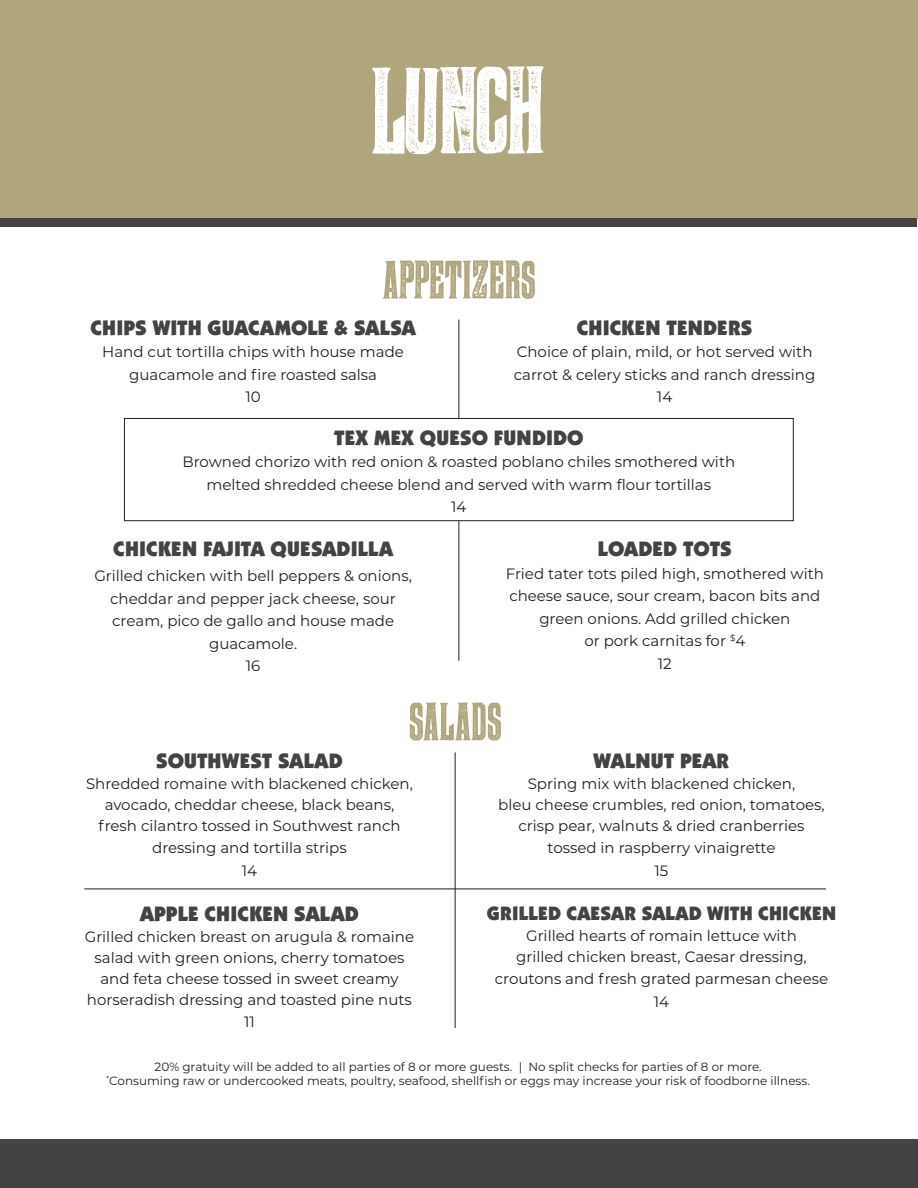
<style>
.page{position:relative;width:918px;height:1188px;background:#fff}
.page>*{position:absolute;margin:0;border:0;box-sizing:border-box;transform-origin:0 0}
.t1{font:124.35px "WTC BANGER";letter-spacing:-.015em;color:#fff}
.t2{font:54px "WTC BANGER";letter-spacing:-.005em;color:#b0a67d}
.t3{font:900 21px "ITC Kabel Std";letter-spacing:.005em;color:#434343}
.t4{font:900 19.5px "ITC Kabel Std";letter-spacing:.01em;color:#434343}
.t5{font:15px/22.5px "Montserrat";color:#231f20;text-align:center}
.t6{font:12px/14.4px "Montserrat";color:#231f20;text-align:center}
</style>
<div class="page">
<div style="left:0;top:0;width:918px;height:218px;background:#b0a67d"></div>
<div style="left:1px;top:218px;width:916px;height:9px;background:#434343"></div>
<div style="left:0;top:1139px;width:918px;height:49px;background:#434343"></div>
<hr style="left:459px;top:320px;width:1px;height:99px;background:#231f20">
<div style="left:124px;top:418px;width:669px;height:103px;border:1px solid #231f20"></div>
<hr style="left:459px;top:521px;width:1px;height:140px;background:#231f20">
<hr style="left:455px;top:752px;width:1px;height:276px;background:#231f20">
<hr style="left:84px;top:889px;width:742px;height:1px;background:#231f20">
<h1 class="t1" style="left:372px;top:40px;width:176px">LUNCH</h1>
<h2 class="t2" style="left:382px;top:249px;width:155px">APPETIZERS</h2>
<h3 class="t3" style="left:90px;top:315px;width:327px">CHIPS WITH GUACAMOLE &amp; SALSA</h3>
<p class="t5" style="left:102px;top:340px;width:303px">Hand cut tortilla chips with house made guacamole and fire roasted salsa<br>10</p>
<h3 class="t3" style="left:577px;top:315px;width:177px">CHICKEN TENDERS</h3>
<p class="t5" style="left:514px;top:340px;width:303px">Choice of plain, mild, or hot served with carrot &amp; celery sticks and ranch dressing<br>14</p>
<h3 class="t3" style="left:334px;top:424px;width:251px">TEX MEX QUESO FUNDIDO</h3>
<p class="t5" style="left:182px;top:450px;width:554px">Browned chorizo with red onion &amp; roasted poblano chiles smothered with melted shredded cheese blend and served with warm flour tortillas<br>14</p>
<h3 class="t3" style="left:113px;top:536px;width:281px">CHICKEN FAJITA QUESADILLA</h3>
<p class="t5" style="left:94px;top:564px;width:319px">Grilled chicken with bell peppers &amp; onions, cheddar and pepper jack cheese, sour cream, pico de gallo and house made guacamole.<br>16</p>
<h3 class="t3" style="left:598px;top:536px;width:136px">LOADED TOTS</h3>
<p class="t5" style="left:506px;top:561px;width:320px">Fried tater tots piled high, smothered with cheese sauce, sour cream, bacon bits and green onions. Add grilled chicken<br>or pork carnitas for <sup>$</sup>4<br>12</p>
<h2 class="t2" style="left:409px;top:691px;width:94px">SALADS</h2>
<h3 class="t3" style="left:156px;top:747px;width:188px">SOUTHWEST SALAD</h3>
<p class="t5" style="left:86px;top:772px;width:328px;line-height:21px">Shredded romaine with blackened chicken, avocado, cheddar cheese, black beans, fresh cilantro tossed in Southwest ranch</p>
<p class="t5" style="left:152px;top:836px;width:196px">dressing and tortilla strips<br>14</p>
<h3 class="t3" style="left:140px;top:901px;width:220px">APPLE CHICKEN SALAD</h3>
<p class="t5" style="left:85px;top:926px;width:331px;line-height:21px">Grilled chicken breast on arugula &amp; romaine salad with green onions, cherry tomatoes and feta cheese tossed in sweet creamy horseradish dressing and toasted pine nuts</p>
<p class="t5" style="left:244px;top:1010px;width:12px">11</p>
<h3 class="t3" style="left:594px;top:747px;width:137px">WALNUT PEAR</h3>
<p class="t5" style="left:498px;top:772px;width:328px;line-height:21px">Spring mix with blackened chicken,<br>bleu cheese crumbles, red onion, tomatoes, crisp pear, walnuts &amp; dried cranberries</p>
<p class="t5" style="left:548px;top:836px;width:229px">tossed in raspberry vinaigrette<br>15</p>
<h3 class="t4" style="left:487px;top:901px;width:351px">GRILLED CAESAR SALAD WITH CHICKEN</h3>
<p class="t5" style="left:516px;top:925px;width:292px;line-height:21px">Grilled hearts of romain lettuce with grilled chicken breast, Caesar dressing,</p>
<p class="t5" style="left:495px;top:967px;width:335px">croutons and fresh grated parmesan cheese<br>14</p>
<p class="t6" style="left:107px;top:1059px;width:705px">20% gratuity will be added to all parties of 8 or more guests. | No split checks for parties of 8 or more.<br><sup>*</sup>Consuming raw or undercooked meats, poultry, seafood, shellfish or eggs may increase your risk of foodborne illness.</p>
</div>
